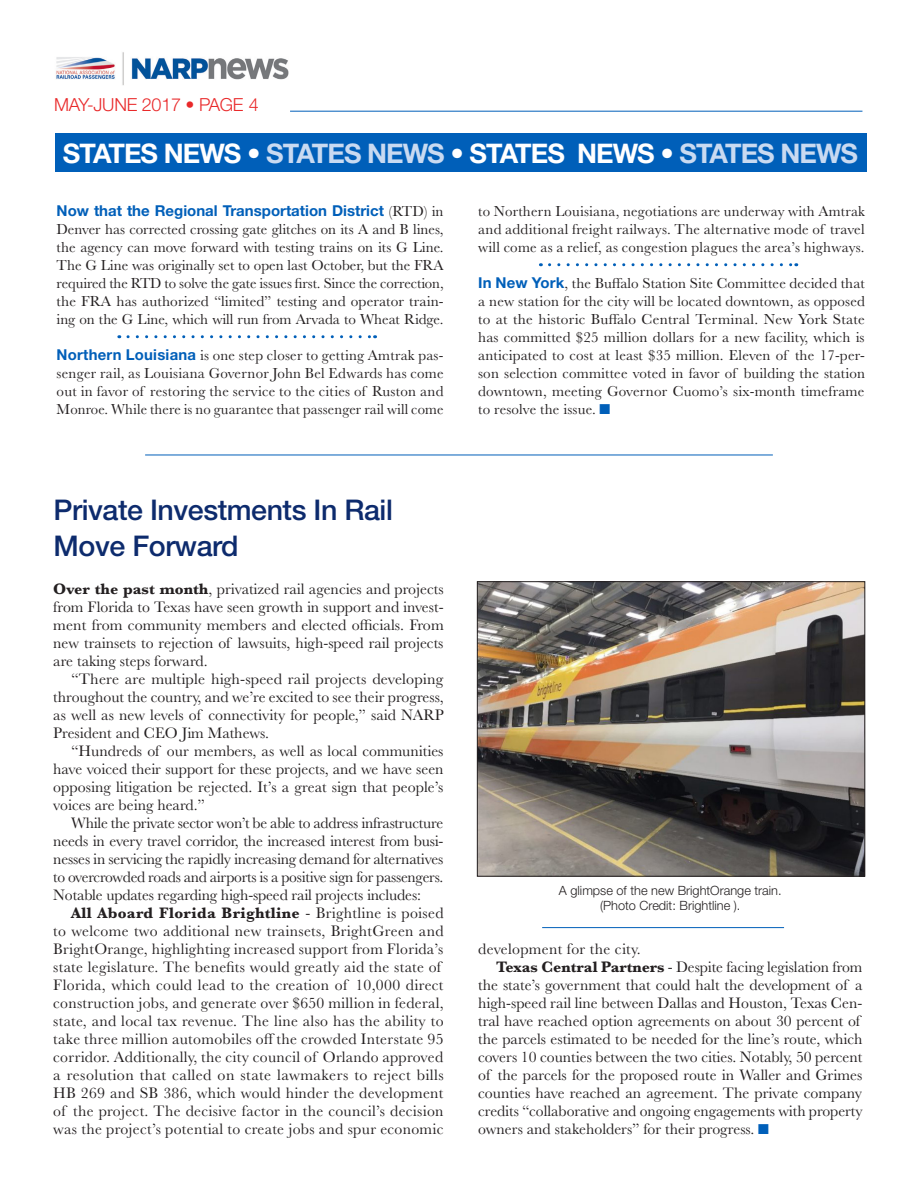
<style>
.page{position:relative;width:918px;height:1188px;background:#fff}
.page>*{position:absolute;margin:0;border:0;box-sizing:border-box;transform-origin:0 0}
.t1{font:500 28.5px/35.7px "Helvetica Neue LT Std";letter-spacing:-.015em;color:#0d2b6d}
.t2{font:700 27px "Helvetica Neue LT Std";letter-spacing:-.035em;color:#fff}
.t3{font:300 18px "Helvetica Neue LT Std";letter-spacing:-.015em;color:#e9292a}
.t4{font:15.75px/18px "Baskerville MT Std";color:#231f20;text-align:justify}
.t5{font:15.75px/18px "Baskerville MT Std";letter-spacing:.02em;color:#231f20}
.t6{font:15px/18px "Baskerville MT Std";letter-spacing:.01em;color:#231f20;text-align:justify}
.t7{font:700 15px "Helvetica Neue LT Std";color:#005fb9}
.t8{font:300 12.75px/15px "Helvetica Neue LT Std";color:#231f20;text-align:center}
.s1{color:#c9daf1}
.s2{font-family:"Baskerville MT Std";font-weight:400;color:#231f20}
.s3{font-family:"Helvetica Neue LT Std";font-weight:700;color:#005fb9}
.s4{font-weight:700}
.s5{font-family:"Zingbats Regular SWFTE";font-size:18px;color:#005fb9}
</style>
<div class="page">
<img style="left:56px;top:52px;width:233px;height:34px">
<hr style="left:290px;top:111px;width:572px;height:1px;background:#005fb9">
<svg style="left:128px;top:335px;width:248px;height:3px"></svg>
<svg style="left:550px;top:263px;width:247px;height:3px"></svg>
<hr style="left:145px;top:455px;width:628px;height:1px;background:#005fb9">
<div style="left:55px;top:134px;width:811px;height:38px;background:#005fb9"></div>
<img style="left:479px;top:583px;width:384px;height:291px">
<div style="left:477px;top:581px;width:388px;height:295px;border:1px solid #231f20"></div>
<hr style="left:542px;top:927px;width:242px;height:1px;background:#005fb9">
<p class="t3" style="left:54px;top:93px;width:206px">MAY-JUNE 2017 • PAGE 4</p>
<h2 class="t2" style="left:63px;top:136px;width:797px">STATES NEWS • <span class="s1">STATES NEWS</span> • STATES NEWS • <span class="s1">STATES NEWS</span></h2>
<p class="t7" style="left:57px;top:201px;width:388px">Now that the Regional Transportation District <span class="s2">(RTD) in</span></p>
<p class="t6" style="left:57px;top:220px;width:389px">Denver has corrected crossing gate glitches on its A and B lines, the agency can move forward with testing trains on its G Line.<br>The G Line was originally set to open last October, but the FRA required the RTD to solve the gate issues first. Since the correction, the FRA has authorized “limited” testing and operator train&shy;ing on the G Line, which will run from Arvada to Wheat Ridge.</p>
<p class="t6" style="left:57px;top:346px;width:389px"><span class="s3">Northern Louisiana</span> is one step closer to getting Amtrak pas&shy;senger rail, as Louisiana Governor John Bel Edwards has come out in favor of restoring the service to the cities of Ruston and Monroe. While there is no guarantee that passenger rail will come</p>
<h1 class="t1" style="left:54px;top:492px;width:341px">Private Investments In Rail<br>Move Forward</h1>
<p class="t4" style="left:53px;top:580px;width:392px"><span class="s4">Over the past month</span>, privatized rail agencies and projects from Florida to Texas have seen growth in support and invest&shy;ment from community members and elected officials. From new trainsets to rejection of lawsuits, high-speed rail projects are taking steps forward.</p>
<p class="t4" style="left:53px;top:670px;width:392px;text-indent:18px">“There are multiple high-speed rail projects developing throughout the country, and we’re excited to see their progress, as well as new levels of connectivity for people,” said NARP President and CEO Jim Mathews.</p>
<p class="t4" style="left:53px;top:742px;width:392px;text-indent:18px">“Hundreds of our members, as well as local communities have voiced their support for these projects, and we have seen opposing litigation be rejected. It’s a great sign that people’s voices are being heard.”</p>
<p class="t4" style="left:53px;top:814px;width:392px;text-indent:18px">While the private sector won’t be able to address infrastructure needs in every travel corridor, the increased interest from busi&shy;nesses in servicing the rapidly increasing demand for alternatives to overcrowded roads and airports is a positive sign for passengers.<br>Notable updates regarding high-speed rail projects includes:</p>
<p class="t5" style="left:53px;top:904px;width:392px;text-indent:18px"><span class="s4">All Aboard Florida Brightline</span> - Brightline is poised to welcome two additional new trainsets, BrightGreen and BrightOrange, highlighting increased support from Florida’s state legislature. The benefits would greatly aid the state of Florida, which could lead to the creation of 10,000 direct construction jobs, and generate over $650 million in federal, state, and local tax revenue. The line also has the ability to take three million automobiles off the crowded Interstate 95 corridor. Additionally, the city council of Orlando approved a resolution that called on state lawmakers to reject bills HB 269 and SB 386, which would hinder the development of the project. The decisive factor in the council’s decision was the project’s potential to create jobs and spur economic</p>
<p class="t6" style="left:478px;top:202px;width:388px">to Northern Louisiana, negotiations are underway with Amtrak and additional freight railways. The alternative mode of travel will come as a relief, as congestion plagues the area’s highways.</p>
<p class="t6" style="left:478px;top:274px;width:388px"><span class="s3">In New York</span>, the Buffalo Station Site Committee decided that a new station for the city will be located downtown, as opposed to at the historic Buffalo Central Terminal. New York State has committed $25 million dollars for a new facility, which is anticipated to cost at least $35 million. Eleven of the 17-per&shy;son selection committee voted in favor of building the station downtown, meeting Governor Cuomo’s six-month timeframe to resolve the issue. <span class="s5">n</span></p>
<p class="t8" style="left:559px;top:883px;width:224px">A glimpse of the new BrightOrange train. (Photo Credit: Brightline ).</p>
<p class="t5" style="left:478px;top:940px;width:164px">development for the city.</p>
<p class="t4" style="left:496px;top:958px;width:368px"><span class="s4">Texas Central Partners</span> - Despite facing legislation from</p>
<p class="t4" style="left:478px;top:976px;width:386px">the state’s government that could halt the development of a</p>
<p class="t4" style="left:478px;top:994px;width:386px">high-speed rail line between Dallas and Houston, Texas Cen-</p>
<p class="t4" style="left:478px;top:1012px;width:384px">tral have reached option agreements on about 30 percent of</p>
<p class="t4" style="left:478px;top:1030px;width:386px">the parcels estimated to be needed for the line’s route, which</p>
<p class="t4" style="left:478px;top:1048px;width:386px">covers 10 counties between the two cities. Notably, 50 percent</p>
<p class="t4" style="left:478px;top:1066px;width:386px">of the parcels for the proposed route in Waller and Grimes</p>
<p class="t4" style="left:478px;top:1084px;width:386px">counties have reached an agreement. The private company</p>
<p class="t4" style="left:478px;top:1102px;width:386px">credits “collaborative and ongoing engagements with property</p>
<p class="t4" style="left:478px;top:1120px;width:292px">owners and stakeholders” for their progress. <span class="s5">n</span></p>
</div>
